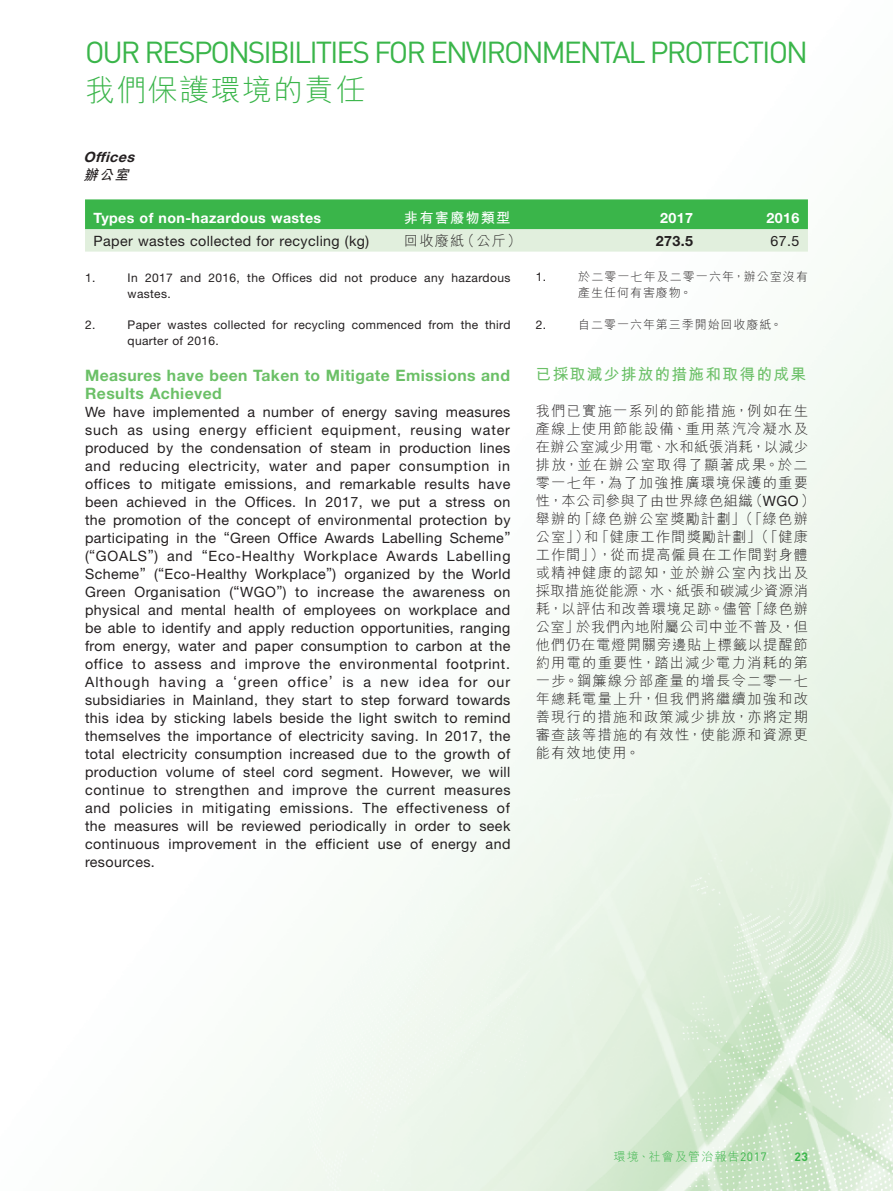
<style>
.page{position:relative;width:893px;height:1191px;background:#fff}
.page>*{position:absolute;margin:0;border:0;box-sizing:border-box;transform-origin:0 0}
.t1{font:30px "DIN";letter-spacing:-.07em;color:#3ab54a}
.t2{font:300 30px "M Hei HK";letter-spacing:.045em;color:#3ab54a}
.Heading_2{font:700 15.75px/18px "Helvetica Neue LT Std";letter-spacing:.025em;color:#6bc067}
.C_Heading_2{font:700 15.75px "M Hei HK";letter-spacing:.08em;color:#6bc067}
.Body_Text{font:14.25px/18px "Helvetica Neue LT Std";letter-spacing:.03em;color:#231f20;text-align:justify}
.C_Body_Text{font:300 14.25px/18px "M Hei HK";letter-spacing:.085em;color:#231f20}
.Body_Text-2{font:700 14.25px "Helvetica Neue LT Std";letter-spacing:.03em;color:#fff}
.Body_Text-3{font:300 14.25px "M Hei HK";letter-spacing:.08em;color:#231f20}
.Heading_3{font:italic 700 14.25px "Helvetica Neue LT Std";color:#231f20}
.Body_Text-4{font:700 14.25px "M Hei HK";letter-spacing:.08em;color:#fff}
.Body_Text-5{font:700 14.25px "Helvetica Neue LT Std";color:#231f20}
.C_Heading_3{font:italic 700 14.25px "M Hei HK";color:#231f20}
.Notes{font:12px/15.8px "Helvetica Neue LT Std";letter-spacing:.03em;color:#231f20}
.C_Notes{font:300 12px/15.8px "M Hei HK";letter-spacing:.08em;color:#231f20}
.t3{font:300 12px "M Hei HK";letter-spacing:.095em;color:#3ab54a}
.C_Notes-2{font:12px "Helvetica Neue LT Std";color:#231f20}
.t4{font:700 12px "DIN";color:#3ab54a}
.s1{font-family:"Helvetica Neue LT Std";font-weight:400}
.s2{font-family:"DIN";font-weight:400}
</style>
<div class="page">
<img style="left:193px;top:257px;width:700px;height:934px">
<svg style="left:85px;top:199px;width:723px;height:53px;background:#84ce8b"></svg>
<h1 class="t1" style="left:85px;top:33px;width:724px">OUR RESPONSIBILITIES FOR ENVIRONMENTAL PROTECTION</h1>
<h1 class="t2" style="left:85px;top:74px;width:282px">我們保護環境的責任</h1>
<p class="Heading_3" style="left:84px;top:148px;width:56px">Offices</p>
<p class="C_Heading_3" style="left:84px;top:164px;width:51px">辦公室</p>
<p class="Body_Text-2" style="left:94px;top:209px;width:229px">Types of non-hazardous wastes</p>
<p class="Body_Text-4" style="left:404px;top:208px;width:108px">非有害廢物類型</p>
<p class="Body_Text-2" style="left:660px;top:209px;width:34px">2017</p>
<p class="Body_Text-2" style="left:766px;top:209px;width:34px">2016</p>
<p class="Body_Text" style="left:94px;top:231px;width:277px">Paper wastes collected for recycling (kg)</p>
<p class="Body_Text-3" style="left:404px;top:233px;width:119px">回收廢紙（公斤）</p>
<p class="Body_Text-5" style="left:656px;top:232px;width:39px">273.5</p>
<p class="Body_Text" style="left:770px;top:231px;width:30px">67.5</p>
<p class="Notes" style="left:85px;top:269px;width:12px">1.</p>
<p class="Notes" style="left:128px;top:269px;width:384px">In 2017 and 2016, the Offices did not produce any hazardous wastes.</p>
<p class="Notes" style="left:85px;top:317px;width:12px">2.</p>
<p class="Notes" style="left:128px;top:317px;width:384px">Paper wastes collected for recycling commenced from the third quarter of 2016.</p>
<p class="Heading_2" style="left:85px;top:366px;width:426px">Measures have been Taken to Mitigate Emissions and<br>Results Achieved</p>
<p class="Body_Text" style="left:85px;top:402px;width:427px">We have implemented a number of energy saving measures such as using energy efficient equipment, reusing water produced by the condensation of steam in production lines and reducing electricity, water and paper consumption in offices to mitigate emissions, and remarkable results have been achieved in the Offices. In 2017, we put a stress on the promotion of the concept of environmental protection by participating in the “Green Office Awards Labelling Scheme” (“GOALS”) and “Eco-Healthy Workplace Awards Labelling Scheme” (“Eco-Healthy Workplace”) organized by the World Green Organisation (“WGO”) to increase the awareness on physical and mental health of employees on workplace and be able to identify and apply reduction opportunities, ranging from energy, water and paper consumption to carbon at the office to assess and improve the environmental footprint.<br>Although having a ‘green office’ is a new idea for our subsidiaries in Mainland, they start to step forward towards this idea by sticking labels beside the light switch to remind themselves the importance of electricity saving. In 2017, the total electricity consumption increased due to the growth of production volume of steel cord segment. However, we will continue to strengthen and improve the current measures and policies in mitigating emissions. The effectiveness of the measures will be reviewed periodically in order to seek continuous improvement in the efficient use of energy and resources.</p>
<p class="C_Notes-2" style="left:536px;top:270px;width:12px">1.</p>
<p class="C_Notes" style="left:578px;top:269px;width:231px">於二零一七年及二零一六年，辦公室沒有產生任何有害廢物。</p>
<p class="C_Notes-2" style="left:536px;top:317px;width:12px">2.</p>
<p class="C_Notes" style="left:578px;top:316px;width:205px">自二零一六年第三季開始回收廢紙。</p>
<p class="C_Heading_2" style="left:536px;top:363px;width:272px">已採取減少排放的措施和取得的成果</p>
<p class="C_Body_Text" style="left:536px;top:402px;width:281px">我們已實施一系列的節能措施，例如在生產線上使用節能設備、重用蒸汽冷凝水及在辦公室減少用電、水和紙張消耗，以減少排放，並在辦公室取得了顯著成果。於二零一七年，為了加強推廣環境保護的重要性，本公司參與了由世界綠色組織（<span class="s1">WGO</span>）舉辦的「綠色辦公室獎勵計劃」（「綠色辦公室」）和「健康工作間獎勵計劃」（「健康工作間」），從而提高僱員在工作間對身體或精神健康的認知，並於辦公室內找出及採取措施從能源、水、紙張和碳減少資源消耗，以評估和改善環境足跡。儘管「綠色辦公室」於我們內地附屬公司中並不普及，但他們仍在電燈開關旁邊貼上標籤以提醒節約用電的重要性，踏出減少電力消耗的第一步。鋼簾線分部產量的增長令二零一七年總耗電量上升，但我們將繼續加強和改善現行的措施和政策減少排放，亦將定期審查該等措施的有效性，使能源和資源更能有效地使用。</p>
<p class="t3" style="left:614px;top:1150px;width:155px">環境、社會及管治報告<span class="s2">2017</span></p>
<p class="t4" style="left:795px;top:1148px;width:15px">23</p>
</div>
